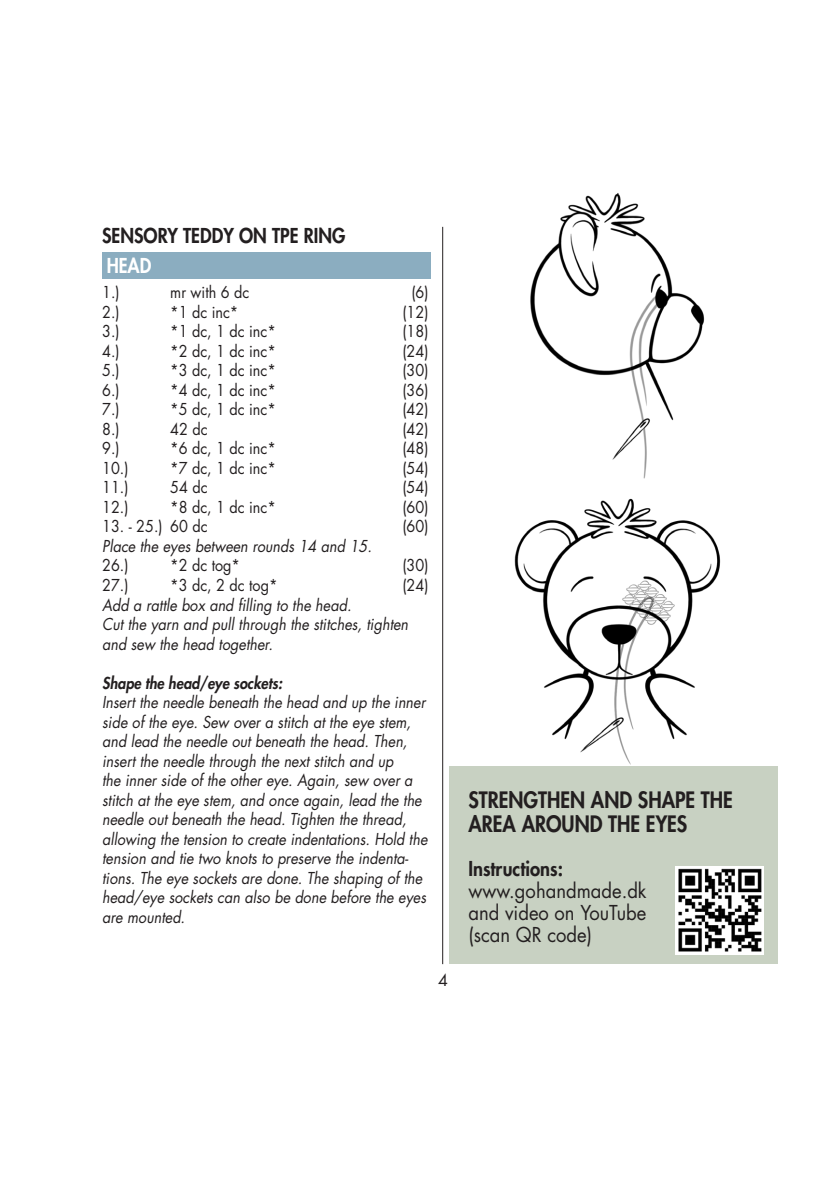
<style>
.page{position:relative;width:840px;height:1191px;background:#fff}
.page>*{position:absolute;margin:0;border:0;box-sizing:border-box;transform-origin:0 0}
.t1{font:800 22px/24px "Futura Std";color:#231f20;scale:.9 1}
.t2{font:20px "Futura Std";color:#231f20;scale:.92 1}
.t3{font:800 20px "Futura Std";color:#231f20;scale:.9 1}
.t4{font:800 20px "Futura Std";color:#231f20;scale:.92 1}
.t5{font:800 20px "Futura Std";color:#fff;scale:.9 1}
.t6{font:italic 16px/19.6px "Futura Std";color:#231f20;scale:.9 1}
.t7{font:16px "Futura Std";color:#231f20;scale:.9 1}
.t8{font:italic 800 16px "Futura Std";color:#231f20;scale:.9 1}
.t9{font:16px "Futura Std";color:#231f20}
</style>
<div class="page">
<hr style="left:442px;top:227px;width:1px;height:737px;background:#231f20">
<div style="left:102px;top:252px;width:328px;height:27px;background:#8badc0"></div>
<img style="left:514px;top:193px;width:207px;height:572px">
<div style="left:449px;top:766px;width:327px;height:198px;background:#c8d1c2"></div>
<img style="left:675px;top:866px;width:88px;height:88px">
<p class="t3" style="left:102px;top:223px;width:271px">SENSORY TEDDY ON TPE RING</p>
<p class="t5" style="left:107px;top:253px;width:51px">HEAD</p>
<p class="t7" style="left:102px;top:282px;width:21px">1.)</p>
<p class="t7" style="left:170px;top:282px;width:89px">mr with 6 dc</p>
<p class="t7" style="left:411px;top:282px;width:21px">(6)</p>
<p class="t7" style="left:102px;top:302px;width:21px">2.)</p>
<p class="t7" style="left:170px;top:302px;width:77px">*1 dc inc*</p>
<p class="t7" style="left:402px;top:302px;width:30px">(12)</p>
<p class="t7" style="left:102px;top:321px;width:21px">3.)</p>
<p class="t7" style="left:170px;top:321px;width:119px">*1 dc, 1 dc inc*</p>
<p class="t7" style="left:402px;top:321px;width:30px">(18)</p>
<p class="t7" style="left:102px;top:341px;width:21px">4.)</p>
<p class="t7" style="left:170px;top:341px;width:119px">*2 dc, 1 dc inc*</p>
<p class="t7" style="left:402px;top:341px;width:30px">(24)</p>
<p class="t7" style="left:102px;top:360px;width:21px">5.)</p>
<p class="t7" style="left:170px;top:360px;width:119px">*3 dc, 1 dc inc*</p>
<p class="t7" style="left:402px;top:360px;width:30px">(30)</p>
<p class="t7" style="left:102px;top:380px;width:21px">6.)</p>
<p class="t7" style="left:170px;top:380px;width:119px">*4 dc, 1 dc inc*</p>
<p class="t7" style="left:402px;top:380px;width:30px">(36)</p>
<p class="t7" style="left:102px;top:399px;width:21px">7.)</p>
<p class="t7" style="left:170px;top:399px;width:119px">*5 dc, 1 dc inc*</p>
<p class="t7" style="left:402px;top:399px;width:30px">(42)</p>
<p class="t7" style="left:102px;top:419px;width:21px">8.)</p>
<p class="t7" style="left:170px;top:419px;width:43px">42 dc</p>
<p class="t7" style="left:402px;top:419px;width:30px">(42)</p>
<p class="t7" style="left:102px;top:438px;width:21px">9.)</p>
<p class="t7" style="left:170px;top:438px;width:119px">*6 dc, 1 dc inc*</p>
<p class="t7" style="left:402px;top:438px;width:30px">(48)</p>
<p class="t7" style="left:102px;top:458px;width:31px">10.)</p>
<p class="t7" style="left:170px;top:458px;width:119px">*7 dc, 1 dc inc*</p>
<p class="t7" style="left:402px;top:458px;width:30px">(54)</p>
<p class="t7" style="left:102px;top:477px;width:31px">11.)</p>
<p class="t7" style="left:170px;top:477px;width:43px">54 dc</p>
<p class="t7" style="left:402px;top:477px;width:30px">(54)</p>
<p class="t7" style="left:102px;top:497px;width:31px">12.)</p>
<p class="t7" style="left:170px;top:497px;width:119px">*8 dc, 1 dc inc*</p>
<p class="t7" style="left:402px;top:497px;width:30px">(60)</p>
<p class="t7" style="left:102px;top:516px;width:119px">13. - 25.) 60 dc</p>
<p class="t7" style="left:402px;top:516px;width:30px">(60)</p>
<p class="t6" style="left:102px;top:536px;width:301px">Place the eyes between rounds 14 and 15.</p>
<p class="t7" style="left:102px;top:555px;width:31px">26.)</p>
<p class="t7" style="left:170px;top:555px;width:79px">*2 dc tog*</p>
<p class="t7" style="left:402px;top:555px;width:30px">(30)</p>
<p class="t7" style="left:102px;top:575px;width:31px">27.)</p>
<p class="t7" style="left:170px;top:575px;width:121px">*3 dc, 2 dc tog*</p>
<p class="t7" style="left:402px;top:575px;width:30px">(24)</p>
<p class="t6" style="left:102px;top:595px;width:278px">Add a rattle box and filling to the head.</p>
<p class="t6" style="left:102px;top:614px;width:341px">Cut the yarn and pull through the stitches, tighten</p>
<p class="t6" style="left:102px;top:634px;width:191px">and sew the head together.</p>
<p class="t8" style="left:102px;top:672px;width:201px">Shape the head/eye sockets:</p>
<p class="t6" style="left:102px;top:692px;width:363px">Insert the needle beneath the head and up the inner side of the eye. Sew over a stitch at the eye stem, and lead the needle out beneath the head. Then, insert the needle through the next stitch and up<br>the inner side of the other eye. Again, sew over a stitch at the eye stem, and once again, lead the the needle out beneath the head. Tighten the thread, allowing the tension to create indentations. Hold the tension and tie two knots to preserve the indenta&shy;tions. The eye sockets are done. The shaping of the head/eye sockets can also be done before the eyes are mounted.</p>
<p class="t9" style="left:438px;top:969px;width:11px">4</p>
<p class="t1" style="left:468px;top:787px;width:295px">STRENGTHEN AND SHAPE THE<br>AREA AROUND THE EYES</p>
<p class="t4" style="left:468px;top:856px;width:104px">Instructions:</p>
<p class="t2" style="left:468px;top:877px;width:195px">www.gohandmade.dk</p>
<p class="t2" style="left:468px;top:899px;width:195px">and video on YouTube</p>
<p class="t2" style="left:468px;top:921px;width:136px">(scan QR code)</p>
</div>
